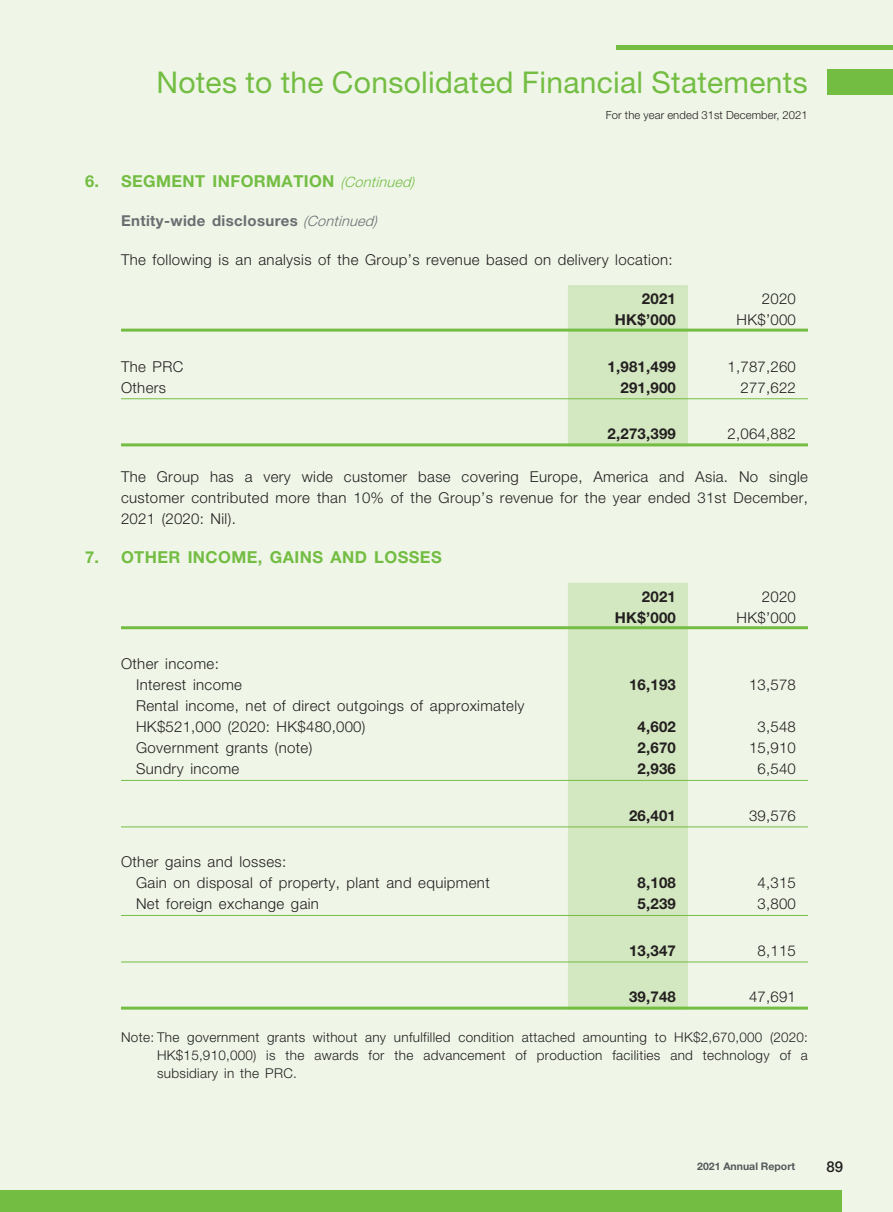
<style>
.page{position:relative;width:893px;height:1212px;background:#eff6e8}
.page>*{position:absolute;margin:0;border:0;box-sizing:border-box;transform-origin:0 0}
.t1{font:30px "Helvetica Neue LT Std";letter-spacing:.01em;color:#74bd43}
._03_H1{font:700 16.5px "Helvetica Neue LT Std";letter-spacing:.025em;color:#74bd43}
._15_Table_Stub{font:300 15px "Helvetica Neue LT Std";letter-spacing:.025em;color:#231f20}
._12___P2{font:300 15px/21px "Helvetica Neue LT Std";letter-spacing:.025em;color:#231f20;text-align:justify}
._01_Body_Text{font:700 15px "Helvetica Neue LT Std";letter-spacing:.015em;color:#231f20}
._01_Body_Text-2{font:300 15px "Helvetica Neue LT Std";letter-spacing:.015em;color:#231f20}
._04___H2{font:700 15px "Helvetica Neue LT Std";letter-spacing:.025em;color:#6c6d70}
.t2{font:500 15px "Helvetica Neue LT Std";color:#231f20}
._22____IN2__Note{font:300 13.5px/18px "Helvetica Neue LT Std";letter-spacing:.025em;color:#231f20;text-align:justify}
.t3{font:300 11.25px "Helvetica Neue LT Std";letter-spacing:.01em;color:#231f20}
.t4{font:700 10.5px "Helvetica Neue LT Std";color:#57585a}
.s1{font-weight:300;font-style:italic;font-size:14.25px}
</style>
<div class="page">
<hr style="left:617px;top:46px;width:276px;height:4px;background:#74bd43">
<div style="left:827px;top:69px;width:66px;height:26px;background:#74bd43"></div>
<div style="left:0;top:1191px;width:842px;height:21px;background:#74bd43"></div>
<div style="left:568px;top:285px;width:120px;height:158px;background:#d3e7c0"></div>
<hr style="left:121px;top:329px;width:447px;height:3px;background:#74bd43">
<hr style="left:568px;top:329px;width:120px;height:3px;background:#74bd43">
<hr style="left:688px;top:329px;width:120px;height:3px;background:#74bd43">
<hr style="left:121px;top:398px;width:447px;height:1px;background:#74bd43">
<hr style="left:568px;top:398px;width:120px;height:1px;background:#74bd43">
<hr style="left:688px;top:398px;width:120px;height:1px;background:#74bd43">
<hr style="left:121px;top:443px;width:447px;height:3px;background:#74bd43">
<hr style="left:568px;top:443px;width:120px;height:3px;background:#74bd43">
<hr style="left:688px;top:443px;width:120px;height:3px;background:#74bd43">
<div style="left:568px;top:583px;width:120px;height:423px;background:#d3e7c0"></div>
<hr style="left:121px;top:626px;width:447px;height:3px;background:#74bd43">
<hr style="left:568px;top:626px;width:120px;height:3px;background:#74bd43">
<hr style="left:688px;top:626px;width:120px;height:3px;background:#74bd43">
<hr style="left:121px;top:780px;width:447px;height:1px;background:#74bd43">
<hr style="left:568px;top:780px;width:120px;height:1px;background:#74bd43">
<hr style="left:688px;top:780px;width:120px;height:1px;background:#74bd43">
<hr style="left:121px;top:826px;width:447px;height:1px;background:#74bd43">
<hr style="left:568px;top:826px;width:120px;height:1px;background:#74bd43">
<hr style="left:688px;top:826px;width:120px;height:1px;background:#74bd43">
<hr style="left:121px;top:915px;width:447px;height:1px;background:#74bd43">
<hr style="left:568px;top:915px;width:120px;height:1px;background:#74bd43">
<hr style="left:688px;top:915px;width:120px;height:1px;background:#74bd43">
<hr style="left:121px;top:961px;width:447px;height:1px;background:#74bd43">
<hr style="left:568px;top:961px;width:120px;height:1px;background:#74bd43">
<hr style="left:688px;top:961px;width:120px;height:1px;background:#74bd43">
<hr style="left:121px;top:1006px;width:447px;height:3px;background:#74bd43">
<hr style="left:568px;top:1006px;width:120px;height:3px;background:#74bd43">
<hr style="left:688px;top:1006px;width:120px;height:3px;background:#74bd43">
<h1 class="t1" style="left:156px;top:65px;width:653px">Notes to the Consolidated Financial Statements</h1>
<p class="t3" style="left:606px;top:108px;width:203px">For the year ended 31st December, 2021</p>
<p class="_03_H1" style="left:85px;top:171px;width:331px">6. SEGMENT INFORMATION <span class="s1">(Continued)</span></p>
<p class="_04___H2" style="left:121px;top:212px;width:258px">Entity-wide disclosures <span class="s1">(Continued)</span></p>
<p class="_12___P2" style="left:121px;top:249px;width:553px">The following is an analysis of the Group’s revenue based on delivery location:</p>
<p class="_01_Body_Text" style="left:642px;top:290px;width:35px">2021</p>
<p class="_01_Body_Text-2" style="left:762px;top:290px;width:35px">2020</p>
<p class="_01_Body_Text" style="left:615px;top:311px;width:63px">HK$’000</p>
<p class="_01_Body_Text-2" style="left:736px;top:311px;width:61px">HK$’000</p>
<p class="_15_Table_Stub" style="left:121px;top:357px;width:64px">The PRC</p>
<p class="_01_Body_Text" style="left:607px;top:357px;width:70px">1,981,499</p>
<p class="_01_Body_Text-2" style="left:727px;top:357px;width:70px">1,787,260</p>
<p class="_15_Table_Stub" style="left:121px;top:378px;width:47px">Others</p>
<p class="_01_Body_Text" style="left:620px;top:378px;width:57px">291,900</p>
<p class="_01_Body_Text-2" style="left:740px;top:378px;width:57px">277,622</p>
<p class="_01_Body_Text" style="left:607px;top:425px;width:70px">2,273,399</p>
<p class="_01_Body_Text-2" style="left:727px;top:425px;width:70px">2,064,882</p>
<p class="_12___P2" style="left:121px;top:465px;width:688px">The Group has a very wide customer base covering Europe, America and Asia. No single customer contributed more than 10% of the Group’s revenue for the year ended 31st December, 2021 (2020: Nil).</p>
<p class="_03_H1" style="left:85px;top:546px;width:358px">7. OTHER INCOME, GAINS AND LOSSES</p>
<p class="_01_Body_Text" style="left:642px;top:587px;width:35px">2021</p>
<p class="_01_Body_Text-2" style="left:762px;top:587px;width:35px">2020</p>
<p class="_01_Body_Text" style="left:615px;top:608px;width:63px">HK$’000</p>
<p class="_01_Body_Text-2" style="left:736px;top:608px;width:61px">HK$’000</p>
<p class="_15_Table_Stub" style="left:121px;top:655px;width:99px">Other income:</p>
<p class="_15_Table_Stub" style="left:136px;top:676px;width:108px">Interest income</p>
<p class="_01_Body_Text" style="left:629px;top:676px;width:48px">16,193</p>
<p class="_01_Body_Text-2" style="left:749px;top:676px;width:48px">13,578</p>
<p class="_15_Table_Stub" style="left:136px;top:697px;width:390px">Rental income, net of direct outgoings of approximately</p>
<p class="_15_Table_Stub" style="left:136px;top:718px;width:231px">HK$521,000 (2020: HK$480,000)</p>
<p class="_01_Body_Text" style="left:638px;top:718px;width:40px">4,602</p>
<p class="_01_Body_Text-2" style="left:758px;top:718px;width:40px">3,548</p>
<p class="_15_Table_Stub" style="left:136px;top:739px;width:178px">Government grants (note)</p>
<p class="_01_Body_Text" style="left:638px;top:739px;width:40px">2,670</p>
<p class="_01_Body_Text-2" style="left:749px;top:739px;width:48px">15,910</p>
<p class="_15_Table_Stub" style="left:136px;top:760px;width:105px">Sundry income</p>
<p class="_01_Body_Text" style="left:638px;top:760px;width:40px">2,936</p>
<p class="_01_Body_Text-2" style="left:758px;top:760px;width:40px">6,540</p>
<p class="_01_Body_Text" style="left:629px;top:806px;width:48px">26,401</p>
<p class="_01_Body_Text-2" style="left:749px;top:806px;width:48px">39,576</p>
<p class="_15_Table_Stub" style="left:121px;top:853px;width:167px">Other gains and losses:</p>
<p class="_15_Table_Stub" style="left:136px;top:874px;width:355px">Gain on disposal of property, plant and equipment</p>
<p class="_01_Body_Text" style="left:638px;top:874px;width:40px">8,108</p>
<p class="_01_Body_Text-2" style="left:758px;top:874px;width:40px">4,315</p>
<p class="_15_Table_Stub" style="left:136px;top:895px;width:184px">Net foreign exchange gain</p>
<p class="_01_Body_Text" style="left:638px;top:895px;width:40px">5,239</p>
<p class="_01_Body_Text-2" style="left:758px;top:895px;width:40px">3,800</p>
<p class="_01_Body_Text" style="left:629px;top:941px;width:48px">13,347</p>
<p class="_01_Body_Text-2" style="left:758px;top:941px;width:40px">8,115</p>
<p class="_01_Body_Text" style="left:629px;top:988px;width:48px">39,748</p>
<p class="_01_Body_Text-2" style="left:749px;top:988px;width:48px">47,691</p>
<p class="_22____IN2__Note" style="left:157px;top:1028px;width:652px;text-indent:-36px">Note: The government grants without any unfulfilled condition attached amounting to HK$2,670,000 (2020:<br>HK$15,910,000) is the awards for the advancement of production facilities and technology of a subsidiary in the PRC.</p>
<p class="t4" style="left:697px;top:1160px;width:100px">2021 Annual Report</p>
<p class="t2" style="left:826px;top:1158px;width:18px">89</p>
</div>
